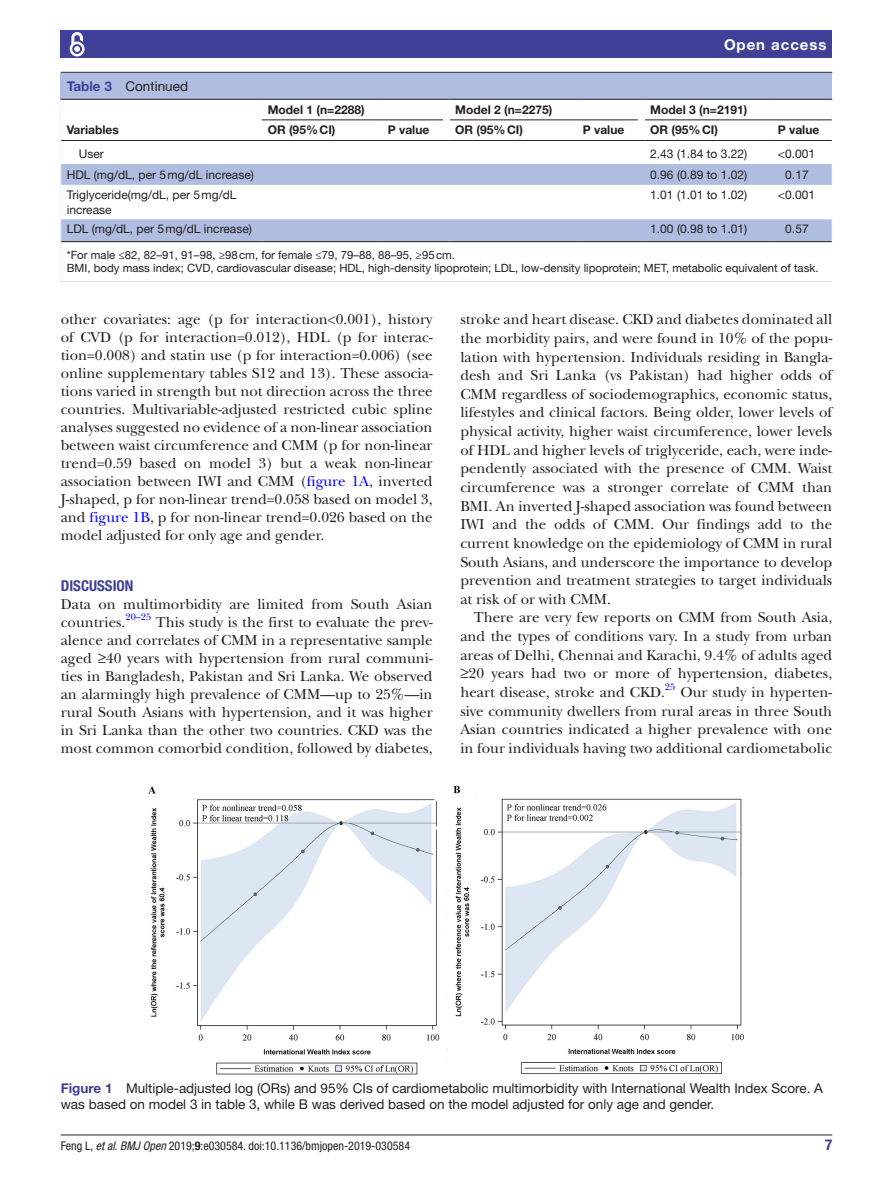
<style>
.page{position:relative;width:893px;height:1191px;background:#fff}
.page>*{position:absolute;margin:0;border:0;box-sizing:border-box;transform-origin:0 0}
.t1{font:15px/18.6px "New Baskerville";color:#231f20;text-align:justify}
.t2{font:700 condensed 15px "Helvetica Neue LT Std";color:#414099}
.t3{font:700 15px "Helvetica Neue LT Std";letter-spacing:.065em;color:#fff}
.t4{font:13.5px/16.2px "Helvetica Neue LT Std";color:#231f20}
.t5{font:12px/14.4px "Helvetica Neue LT Std";color:#231f20}
.t6{font:700 12px "Helvetica Neue LT Std";color:#231f20}
.t7{font:condensed 12px "Helvetica Neue LT Std";color:#231f20}
.t8{font:11.4px/13.6px "Helvetica Neue LT Std";color:#231f20}
.t9{font:9.9px "New Baskerville";color:#00f}
.s1{font-weight:700;color:#414099}
.s2{color:#00f}
.s3{font-style:italic}
.s4{font-weight:700}
</style>
<div class="page">
<hr style="left:61px;top:1134px;width:771px;height:1px;background:#231f20">
<div style="left:61px;top:31px;width:771px;height:27px;background:#414099"></div>
<svg style="left:69px;top:32px;width:16px;height:25px"></svg>
<div style="left:61px;top:91px;width:771px;height:190px;background:#afbde1"></div>
<div style="left:61px;top:100px;width:771px;height:181px;background:#fff"></div>
<svg style="left:61px;top:164px;width:771px;height:77px"></svg>
<hr style="left:61px;top:140px;width:201px;height:1px;background:#231f20">
<hr style="left:61px;top:99px;width:201px;height:1px;background:#231f20">
<hr style="left:262px;top:99px;width:120px;height:1px;background:#231f20">
<hr style="left:382px;top:99px;width:67px;height:1px;background:#231f20">
<hr style="left:449px;top:99px;width:128px;height:1px;background:#231f20">
<hr style="left:577px;top:99px;width:67px;height:1px;background:#231f20">
<hr style="left:644px;top:99px;width:128px;height:1px;background:#231f20">
<hr style="left:772px;top:99px;width:60px;height:1px;background:#231f20">
<hr style="left:262px;top:119px;width:120px;height:1px;background:#231f20">
<hr style="left:262px;top:140px;width:120px;height:1px;background:#231f20">
<hr style="left:382px;top:119px;width:67px;height:1px;background:#231f20">
<hr style="left:382px;top:140px;width:67px;height:1px;background:#231f20">
<hr style="left:449px;top:119px;width:128px;height:1px;background:#231f20">
<hr style="left:449px;top:140px;width:128px;height:1px;background:#231f20">
<hr style="left:577px;top:119px;width:67px;height:1px;background:#231f20">
<hr style="left:577px;top:140px;width:67px;height:1px;background:#231f20">
<hr style="left:644px;top:119px;width:128px;height:1px;background:#231f20">
<hr style="left:644px;top:140px;width:128px;height:1px;background:#231f20">
<hr style="left:772px;top:119px;width:60px;height:1px;background:#231f20">
<hr style="left:772px;top:140px;width:60px;height:1px;background:#231f20">
<hr style="left:262px;top:241px;width:120px;height:1px;background:#231f20">
<hr style="left:382px;top:241px;width:67px;height:1px;background:#231f20">
<hr style="left:449px;top:241px;width:128px;height:1px;background:#231f20">
<hr style="left:577px;top:241px;width:67px;height:1px;background:#231f20">
<hr style="left:644px;top:241px;width:128px;height:1px;background:#231f20">
<hr style="left:772px;top:241px;width:60px;height:1px;background:#231f20">
<hr style="left:61px;top:241px;width:201px;height:1px;background:#231f20">
<svg style="left:60px;top:100px;width:1px;height:85px"></svg>
<svg style="left:60px;top:220px;width:1px;height:22px"></svg>
<hr style="left:67px;top:258px;width:765px;height:1px;background:#fff">
<hr style="left:67px;top:272px;width:765px;height:1px;background:#fff">
<svg style="left:443px;top:118px;width:6px;height:4px"></svg>
<svg style="left:638px;top:118px;width:6px;height:4px"></svg>
<div style="left:61px;top:73px;width:771px;height:18px;background:#afbde1"></div>
<hr style="left:61px;top:72px;width:771px;height:1px;background:#231f20">
<img style="left:149px;top:785px;width:595px;height:290px">
<p class="t4" style="left:67px;top:78px;width:123px"><span class="s1">Table 3</span> Continued</p>
<p class="t6" style="left:67px;top:123px;width:54px">Variables</p>
<p class="t3" style="left:724px;top:35px;width:104px">Open access</p>
<p class="t6" style="left:268px;top:102px;width:98px">Model 1 (n=2288)</p>
<p class="t6" style="left:455px;top:102px;width:98px">Model 2 (n=2275)</p>
<p class="t6" style="left:650px;top:102px;width:98px">Model 3 (n=2191)</p>
<p class="t6" style="left:268px;top:123px;width:69px">OR (95%CI)</p>
<p class="t6" style="left:388px;top:123px;width:43px">P value</p>
<p class="t6" style="left:455px;top:123px;width:69px">OR (95%CI)</p>
<p class="t6" style="left:583px;top:123px;width:43px">P value</p>
<p class="t6" style="left:650px;top:123px;width:69px">OR (95%CI)</p>
<p class="t6" style="left:778px;top:123px;width:43px">P value</p>
<p class="t5" style="left:79px;top:146px;width:27px">User</p>
<p class="t5" style="left:650px;top:146px;width:98px">2.43 (1.84 to 3.22)</p>
<p class="t5" style="left:778px;top:146px;width:39px">&lt;0.001</p>
<p class="t5" style="left:67px;top:167px;width:189px">HDL (mg/dL, per 5mg/dL increase)</p>
<p class="t5" style="left:650px;top:167px;width:98px">0.96 (0.89 to 1.02)</p>
<p class="t5" style="left:785px;top:167px;width:25px">0.17</p>
<p class="t5" style="left:67px;top:187px;width:171px">Triglyceride(mg/dL, per 5mg/dL increase</p>
<p class="t5" style="left:650px;top:187px;width:98px">1.01 (1.01 to 1.02)</p>
<p class="t5" style="left:778px;top:187px;width:39px">&lt;0.001</p>
<p class="t5" style="left:67px;top:221px;width:187px">LDL (mg/dL, per 5mg/dL increase)</p>
<p class="t5" style="left:650px;top:221px;width:98px">1.00 (0.98 to 1.01)</p>
<p class="t5" style="left:785px;top:221px;width:25px">0.57</p>
<p class="t8" style="left:67px;top:248px;width:753px">*For male ≤82, 82–91, 91–98, ≥98cm, for female ≤79, 79–88, 88–95, ≥95cm.<br>BMI, body mass index; CVD, cardiovascular disease; HDL, high-density lipoprotein; LDL, low-density lipoprotein; MET, metabolic equivalent of task.</p>
<p class="t1" style="left:61px;top:310px;width:373px;line-height:18px">other covariates: age (p for interaction&lt;0.001), history of CVD (p for interaction=0.012), HDL (p for interac&shy;tion=0.008) and statin use (p for interaction=0.006) (see online supplementary tables S12 and 13). These associa&shy;tions varied in strength but not direction across the three countries. Multivariable-adjusted restricted cubic spline analyses suggested no evidence of a non-linear association between waist circumference and CMM (p for non-linear trend=0.59 based on model 3) but a weak non-linear association between IWI and CMM (<span class="s2">figure 1A</span>, inverted J-shaped, p for non-linear trend=0.058 based on model 3, and <span class="s2">figure 1B</span>, p for non-linear trend=0.026 based on the model adjusted for only age and gender.</p>
<p class="t2" style="left:61px;top:576px;width:74px">DISCUSSION</p>
<p class="t1" style="left:61px;top:595px;width:373px;line-height:18px">Data on multimorbidity are limited from South Asian countries.</p>
<p class="t9" style="left:126px;top:611px;width:27px">20–25</p>
<p class="t1" style="left:61px;top:613px;width:373px;line-height:18px;text-indent:95px">This study is the first to evaluate the prev&shy;alence and correlates of CMM in a representative sample aged ≥40 years with hypertension from rural communi&shy;ties in Bangladesh, Pakistan and Sri Lanka. We observed an alarmingly high prevalence of CMM—up to 25%—in rural South Asians with hypertension, and it was higher in Sri Lanka than the other two countries. CKD was the most common comorbid condition, followed by diabetes,</p>
<p class="t1" style="left:460px;top:310px;width:373px">stroke and heart disease. CKD and diabetes dominated all the morbidity pairs, and were found in 10% of the popu&shy;lation with hypertension. Individuals residing in Bangla&shy;desh and Sri Lanka (vs Pakistan) had higher odds of CMM regardless of sociodemographics, economic status, lifestyles and clinical factors. Being older, lower levels of physical activity, higher waist circumference, lower levels of HDL and higher levels of triglyceride, each, were inde&shy;pendently associated with the presence of CMM. Waist circumference was a stronger correlate of CMM than BMI. An inverted J-shaped association was found between IWI and the odds of CMM. Our findings add to the current knowledge on the epidemiology of CMM in rural South Asians, and underscore the importance to develop prevention and treatment strategies to target individuals at risk of or with CMM.</p>
<p class="t1" style="left:460px;top:608px;width:373px;text-indent:14px">There are very few reports on CMM from South Asia, and the types of conditions vary. In a study from urban areas of Delhi, Chennai and Karachi, 9.4% of adults aged ≥20 years had two or more of hypertension, diabetes, heart disease, stroke and CKD.</p>
<p class="t9" style="left:665px;top:681px;width:12px">25</p>
<p class="t1" style="left:460px;top:683px;width:373px;text-indent:220px">Our study in hyperten&shy;sive community dwellers from rural areas in three South Asian countries indicated a higher prevalence with one in four individuals having two additional cardiometabolic</p>
<p class="t4" style="left:61px;top:1080px;width:764px"><span class="s1">Figure 1</span> Multiple-adjusted log (ORs) and 95% CIs of cardiometabolic multimorbidity with International Wealth Index Score. A was based on model 3 in table 3, while B was derived based on the model adjusted for only age and gender.</p>
<p class="t7" style="left:61px;top:1138px;width:351px">Feng L, <span class="s3">et al</span>. <span class="s3">BMJ Open</span> 2019;<span class="s4">9</span>:e030584. doi:10.1136/bmjopen-2019-030584</p>
<p class="t2" style="left:825px;top:1135px;width:9px">7</p>
</div>
